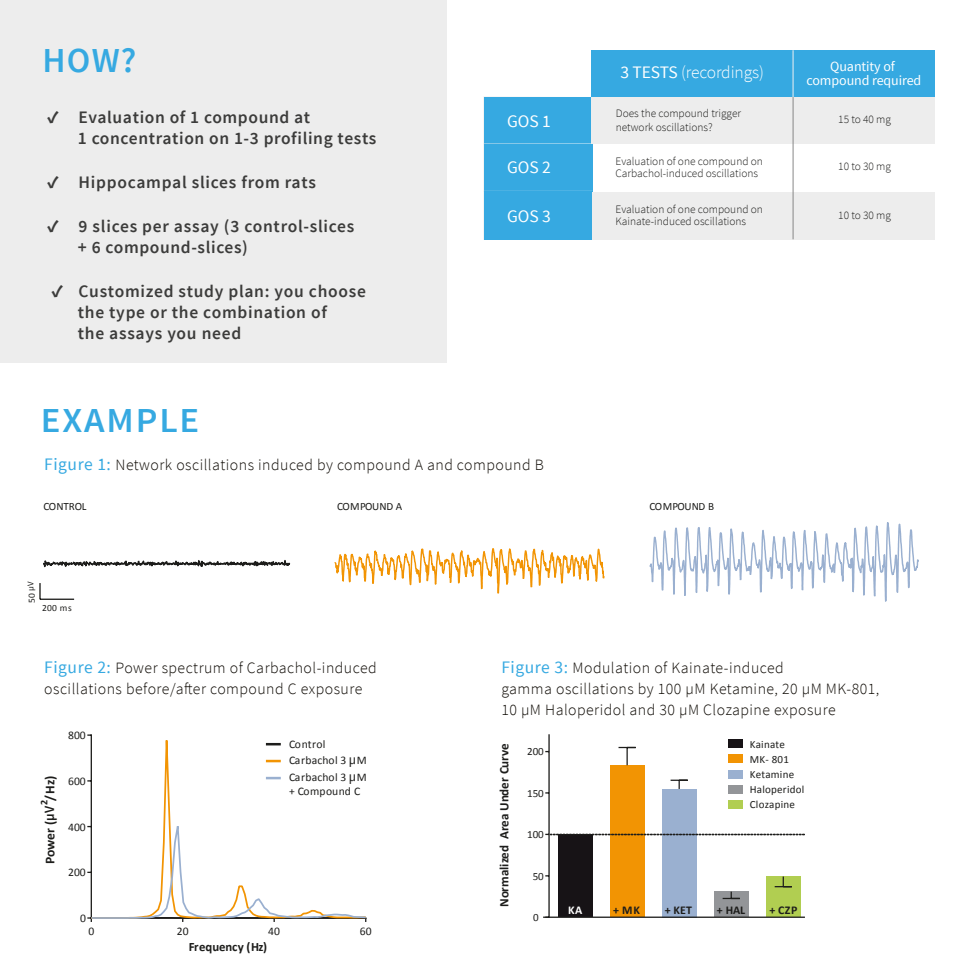
<style>
.page{position:relative;width:973px;height:973px;background:#fff}
.page>*{position:absolute;margin:0;border:0;box-sizing:border-box;transform-origin:0 0}
.t1{font:600 35px "Source Sans Pro";letter-spacing:.05em;color:#36a9e1;scale:1.05 1}
.t2{font:600 35px "Source Sans Pro";letter-spacing:.05em;color:#36a9e1}
.t3{font:600 17.5px/21px "Source Sans Pro";letter-spacing:.04em;color:#3c3c3b}
.t4{font:300 17.5px "Source Sans Pro";letter-spacing:-.005em;color:#fff}
.t5{font:17.5px "Source Sans Pro";letter-spacing:-.005em;color:#fff}
.t6{font:300 15.75px/21px "Source Sans Pro";letter-spacing:.03em;color:#0c0802}
.t7{font:14px/14px "Source Sans Pro";letter-spacing:-.005em;color:#fff;text-align:center}
.t8{font:700 13.65px "Calibri";color:#1d1d1b}
.t9{font:700 13.12px "Calibri";color:#1d1d1b}
.t10{font:700 12.78px "Calibri";letter-spacing:-.005em;color:#1d1d1b}
.t11{font:700 11.9px "Calibri";letter-spacing:.015em;color:#1d1d1b}
.t12{font:700 11.9px "Calibri";color:#fff}
.t13{font:11.55px/16.8px "Calibri";letter-spacing:.005em;color:#1d1d1b}
.t14{font:300 11.38px/12.2px "Source Sans Pro";color:#1d1d1b}
.t15{font:11.2px "Calibri";letter-spacing:-.02em;color:#1d1d1b}
.t16{font:11.03px "Calibri";letter-spacing:.02em;color:#1d1d1b}
.t17{font:11.03px "Calibri";letter-spacing:-.03em;color:#1d1d1b}
.t18{font:700 10.15px "Calibri";color:#1d1d1b}
.t19{font:9.45px "Calibri";letter-spacing:.025em;color:#1d1d1b}
.t20{font:8.75px "Source Sans Pro";color:#1d1d1b}
.s1{font-weight:900}
.s2{font-weight:400;font-size:17.5px;color:#36a9e1}
.s3{font-weight:400}
.s4{font-family:"Source Sans Pro";font-weight:600;font-size:14px}
.s5{font-family:"Source Sans Pro";font-size:14px}
</style>
<div class="page">
<div style="left:1px;top:0;width:445px;height:362px;background:#ededed"></div>
<div style="left:483px;top:97px;width:109px;height:47px;background:#36a9e1"></div>
<div style="left:591px;top:50px;width:343px;height:47px;background:#36a9e1"></div>
<div style="left:483px;top:144px;width:109px;height:47px;background:#36a9e1"></div>
<div style="left:483px;top:191px;width:109px;height:49px;background:#36a9e1"></div>
<div style="left:591px;top:97px;width:343px;height:47px;background:#ededed"></div>
<div style="left:591px;top:192px;width:343px;height:47px;background:#ededed"></div>
<hr style="left:792px;top:97px;width:1px;height:142px;background:#878787">
<hr style="left:792px;top:50px;width:1px;height:47px;background:#fff">
<svg style="left:39px;top:583px;width:2px;height:16px"></svg>
<hr style="left:40px;top:598px;width:34px;height:1px;background:#1d1d1b">
<svg style="left:43px;top:560px;width:248px;height:8px"></svg>
<svg style="left:334px;top:548px;width:271px;height:46px"></svg>
<svg style="left:649px;top:522px;width:270px;height:80px"></svg>
<hr style="left:91px;top:734px;width:1px;height:184px;background:#1d1d1b">
<svg style="left:90px;top:735px;width:191px;height:75px"></svg>
<svg style="left:87px;top:810px;width:280px;height:111px"></svg>
<hr style="left:266px;top:759px;width:15px;height:3px;background:#f29403">
<hr style="left:266px;top:776px;width:15px;height:3px;background:#9ab0d0">
<hr style="left:266px;top:742px;width:15px;height:3px;background:#1d1d1b">
<div style="left:765px;top:876px;width:35px;height:41px;background:#b1ce51"></div>
<svg style="left:774px;top:876px;width:18px;height:11px"></svg>
<div style="left:713px;top:891px;width:35px;height:26px;background:#939598"></div>
<svg style="left:722px;top:891px;width:18px;height:8px"></svg>
<div style="left:661px;top:788px;width:35px;height:129px;background:#9ab0d0"></div>
<svg style="left:669px;top:779px;width:20px;height:10px"></svg>
<div style="left:609px;top:765px;width:35px;height:152px;background:#f29403"></div>
<svg style="left:618px;top:746px;width:18px;height:20px"></svg>
<div style="left:557px;top:834px;width:35px;height:83px;background:#171316"></div>
<hr style="left:543px;top:916px;width:261px;height:1px;background:#1d1d1b">
<hr style="left:548px;top:734px;width:1px;height:183px;background:#1d1d1b">
<svg style="left:545px;top:833px;width:259px;height:2px"></svg>
<div style="left:727px;top:739px;width:15px;height:8px;background:#171316"></div>
<div style="left:727px;top:754px;width:15px;height:8px;background:#f29403"></div>
<div style="left:727px;top:769px;width:15px;height:8px;background:#9ab0d0"></div>
<div style="left:727px;top:785px;width:15px;height:8px;background:#939598"></div>
<div style="left:727px;top:800px;width:15px;height:8px;background:#b1ce51"></div>
<h1 class="t2" style="left:42px;top:38px;width:95px">HOW?</h1>
<p class="t3" style="left:78px;top:107px;width:300px;text-indent:-31px"><span class="s1">✓</span> Evaluation of 1 compound at<br>1 concentration on 1-3 profiling tests</p>
<p class="t3" style="left:47px;top:172px;width:270px"><span class="s1">✓</span> Hippocampal slices from rats</p>
<p class="t3" style="left:78px;top:216px;width:278px;text-indent:-31px"><span class="s1">✓</span> 9 slices per assay (3 control-slices + 6 compound-slices)</p>
<p class="t3" style="left:78px;top:280px;width:289px;text-indent:-26px"><span class="s1">✓</span> Customized study plan: you choose the type or the combination of<br>the assays you need</p>
<h1 class="t1" style="left:41px;top:398px;width:152px">EXAMPLE</h1>
<p class="t5" style="left:507px;top:110px;width:45px">GOS 1</p>
<p class="t5" style="left:507px;top:156px;width:45px">GOS 2</p>
<p class="t5" style="left:507px;top:205px;width:45px">GOS 3</p>
<p class="t6" style="left:44px;top:455px;width:501px"><span class="s2">Figure 1:</span> Network oscillations induced by compound A and compound B</p>
<p class="t4" style="left:620px;top:62px;width:145px"><span class="s3">3 TESTS</span> (recordings)</p>
<p class="t7" style="left:806px;top:60px;width:116px">Quantity of compound required</p>
<p class="t14" style="left:615px;top:107px;width:127px;line-height:14px">Does the compound trigger network oscillations?</p>
<p class="t14" style="left:615px;top:155px;width:149px">Evaluation of one compound on<br>Carbachol-induced oscillations</p>
<p class="t14" style="left:615px;top:203px;width:149px">Evaluation of one compound on<br>Kainate-induced oscillations</p>
<p class="t14" style="left:838px;top:113px;width:54px">15 to 40 mg</p>
<p class="t14" style="left:838px;top:160px;width:54px">10 to 30 mg</p>
<p class="t14" style="left:838px;top:209px;width:54px">10 to 30 mg</p>
<p class="t15" style="left:43px;top:499px;width:45px">CONTROL</p>
<p class="t15" style="left:337px;top:499px;width:67px">COMPOUND A</p>
<p class="t17" style="left:649px;top:499px;width:66px">COMPOUND B</p>
<p class="t20" style="left:25px;top:591px;width:11px;rotate:-90deg">µV</p>
<p class="t19" style="left:26px;top:602px;width:11px;rotate:-90deg">50</p>
<p class="t19" style="left:42px;top:601px;width:31px">200 ms</p>
<p class="t6" style="left:44px;top:657px;width:334px"><span class="s2">Figure 2:</span> Power spectrum of Carbachol-induced oscillations before/after compound C exposure</p>
<p class="t6" style="left:501px;top:657px;width:379px"><span class="s2">Figure 3:</span> Modulation of Kainate-induced<br>gamma oscillations by 100 µM Ketamine, 20 µM MK-801,<br>10 µM Haloperidol and 30 µM Clozapine exposure</p>
<p class="t13" style="left:68px;top:726px;width:19px">800</p>
<p class="t8" style="left:41px;top:864px;width:89px;rotate:-90deg">Power (<span class="s4">µV</span> /Hz)</p>
<p class="t18" style="left:38px;top:805px;width:7px;rotate:-90deg">2</p>
<p class="t13" style="left:68px;top:772px;width:19px">600</p>
<p class="t13" style="left:68px;top:818px;width:19px">400</p>
<p class="t13" style="left:68px;top:864px;width:19px">200</p>
<p class="t13" style="left:289px;top:735px;width:38px">Control</p>
<p class="t13" style="left:289px;top:752px;width:79px">Carbachol 3 <span class="s5">µ</span>M<br>Carbachol 3 <span class="s5">µ</span>M</p>
<p class="t13" style="left:289px;top:782px;width:73px">+ Compound C</p>
<p class="t13" style="left:80px;top:909px;width:7px">0</p>
<p class="t13" style="left:88px;top:922px;width:7px">0</p>
<p class="t13" style="left:177px;top:922px;width:13px">20</p>
<p class="t13" style="left:268px;top:922px;width:13px">40</p>
<p class="t13" style="left:359px;top:922px;width:13px">60</p>
<p class="t10" style="left:189px;top:938px;width:80px">Frequency (Hz)</p>
<p class="t9" style="left:495px;top:906px;width:165px;rotate:-90deg">Normalized Area Under Curve</p>
<p class="t16" style="left:527px;top:744px;width:18px">200</p>
<p class="t16" style="left:527px;top:786px;width:18px">150</p>
<p class="t16" style="left:527px;top:827px;width:18px">100</p>
<p class="t16" style="left:532px;top:868px;width:13px">50</p>
<p class="t16" style="left:533px;top:910px;width:7px">0</p>
<p class="t16" style="left:749px;top:736px;width:37px">Kainate</p>
<p class="t16" style="left:749px;top:751px;width:41px">MK- 801</p>
<p class="t16" style="left:749px;top:767px;width:46px">Ketamine</p>
<p class="t16" style="left:749px;top:782px;width:56px">Haloperidol</p>
<p class="t16" style="left:749px;top:797px;width:47px">Clozapine</p>
<p class="t12" style="left:568px;top:902px;width:15px">KA</p>
<p class="t11" style="left:613px;top:902px;width:28px">+ MK</p>
<p class="t11" style="left:664px;top:902px;width:29px">+ KET</p>
<p class="t11" style="left:716px;top:902px;width:30px">+ HAL</p>
<p class="t11" style="left:769px;top:902px;width:29px">+ CZP</p>
</div>
